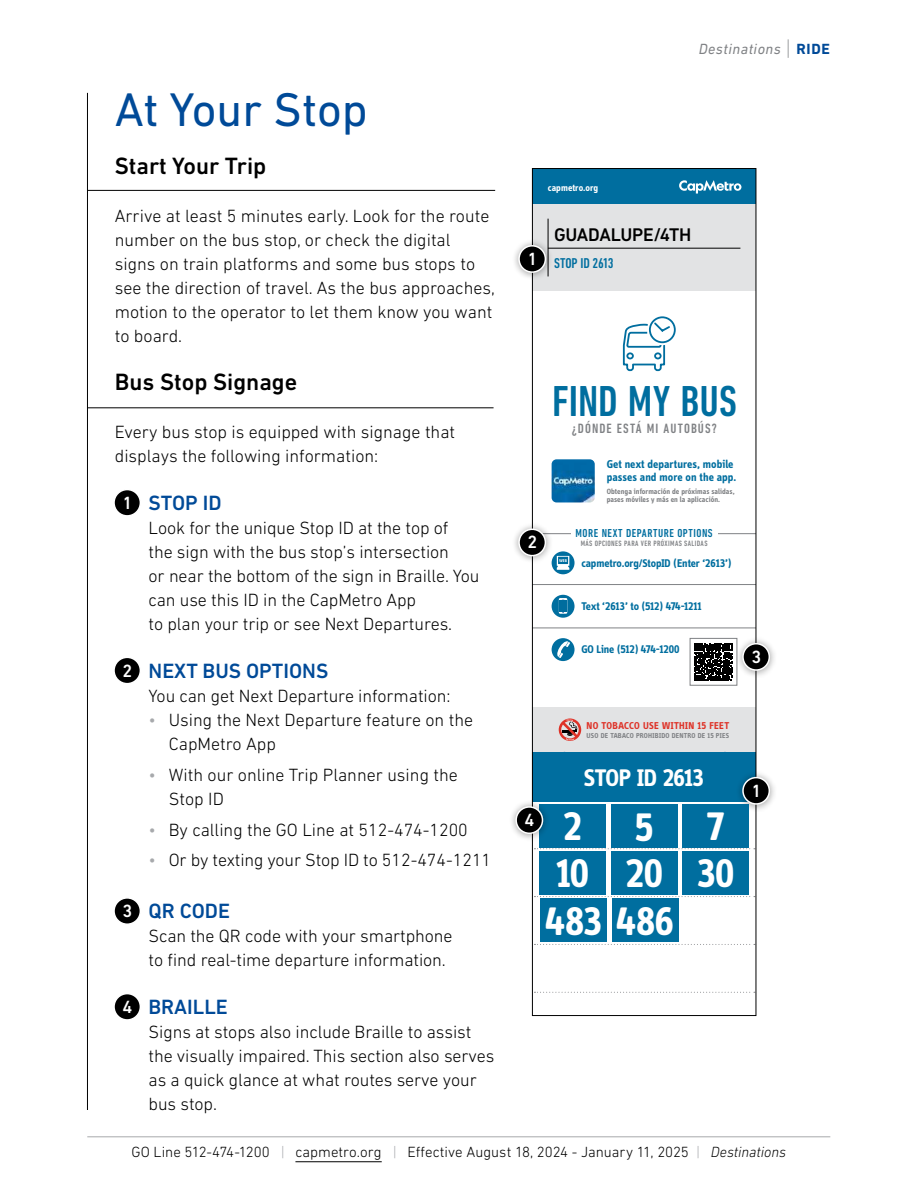
<style>
.page{position:relative;width:918px;height:1188px;background:#fff}
.page>*{position:absolute;margin:0;border:0;box-sizing:border-box;transform-origin:0 0}
.t1{font:48px "DIN Next LT Pro";color:#004a98}
.t2{font:500 condensed 44.1px "DIN Next LT Pro";color:#006e9f}
.t3{font:700 41.1px/47.4px "Info Display OT";letter-spacing:-.01em;color:#fff}
.t4{font:700 24.9px "Info Display OT";color:#fff}
.t5{font:500 24px "DIN Next LT Pro";color:#000}
.t6{font:500 21px "DIN Next LT Pro";color:#004a98}
.t7{font:500 18.6px "DIN Next LT Pro";letter-spacing:-.02em;color:#000}
.t8{font:300 18px/24px "DIN Next LT Pro";letter-spacing:-.005em;color:#000}
.t9{font:500 18px "DIN Next LT Pro";color:#fff}
.t10{font:300 15px "DIN Next LT Pro";letter-spacing:-.005em;color:#000}
.t11{font:italic 15px "DIN Next LT Pro";letter-spacing:.03em;color:#808285}
.t12{font:500 condensed 14.55px "DIN Next LT Pro";letter-spacing:-.015em;color:#006e9f}
.t13{font:500 condensed 13.65px "DIN Next LT Pro";letter-spacing:.08em;color:#808285}
.t14{font:700 11.7px/13.2px "Info Display OT";letter-spacing:.005em;color:#006e9f}
.t15{font:500 condensed 11.7px "DIN Next LT Pro";letter-spacing:.045em;color:#006e9f}
.t16{font:700 11.55px "Info Display OT";letter-spacing:-.005em;color:#006e9f}
.t17{font:700 10.35px "Info Display OT";color:#de3227}
.t18{font:700 9.75px "Info Display OT";letter-spacing:.005em;color:#fff}
.t19{font:700 7.8px/8.2px "Info Display OT";letter-spacing:.005em;color:#808285}
.t20{font:500 condensed 7.8px "DIN Next LT Pro";letter-spacing:.05em;color:#808285}
.t21{font:700 7.35px "Info Display OT";color:#808285}
.s1{color:#a7a9ac}
.s2{font-weight:300;font-style:normal;font-size:22.5px}
.s3{font-weight:700;font-style:normal;color:#004a98}
.s4{font-style:italic;color:#a7a9ac}
.s5{font-style:italic}
</style>
<div class="page">
<hr style="left:87px;top:1137px;width:743px;height:1px;background:#a7a9ac">
<hr style="left:295px;top:1161px;width:87px;height:1px;background:#000">
<hr style="left:88px;top:190px;width:407px;height:1px;background:#000">
<div style="left:114px;top:490px;width:26px;height:26px;background:#000;border-radius:50%"></div>
<div style="left:113px;top:489px;width:28px;height:28px;border:2px solid #fff;border-radius:50%"></div>
<div style="left:114px;top:657px;width:26px;height:27px;background:#000;border-radius:50%"></div>
<div style="left:113px;top:657px;width:28px;height:27px;border:2px solid #fff;border-radius:50%"></div>
<div style="left:114px;top:898px;width:26px;height:26px;background:#000;border-radius:50%"></div>
<div style="left:113px;top:897px;width:28px;height:28px;border:2px solid #fff;border-radius:50%"></div>
<div style="left:114px;top:994px;width:26px;height:26px;background:#000;border-radius:50%"></div>
<div style="left:113px;top:993px;width:28px;height:28px;border:2px solid #fff;border-radius:50%"></div>
<hr style="left:87px;top:93px;width:1px;height:1017px;background:#000">
<div style="left:532px;top:708px;width:224px;height:44px;background:#e2e3e4"></div>
<div style="left:532px;top:202px;width:224px;height:89px;background:#e2e3e4"></div>
<div style="left:532px;top:169px;width:224px;height:35px;background:#006e9f"></div>
<svg style="left:622px;top:316px;width:54px;height:55px"></svg>
<hr style="left:532px;top:533px;width:224px;height:1px;background:#808285">
<div style="left:571px;top:528px;width:147px;height:18px;background:#fff"></div>
<svg style="left:552px;top:551px;width:23px;height:23px"></svg>
<svg style="left:557px;top:556px;width:12px;height:14px"></svg>
<hr style="left:532px;top:628px;width:224px;height:1px;background:#808285">
<hr style="left:532px;top:584px;width:224px;height:1px;background:#808285">
<svg style="left:552px;top:595px;width:23px;height:23px"></svg>
<svg style="left:559px;top:598px;width:8px;height:16px"></svg>
<div style="left:560px;top:600px;width:7px;height:11px;background:#006d9e"></div>
<svg style="left:552px;top:638px;width:23px;height:23px"></svg>
<svg style="left:556px;top:640px;width:14px;height:18px"></svg>
<svg style="left:559px;top:718px;width:22px;height:23px"></svg>
<svg style="left:534px;top:848px;width:220px;height:1px"></svg>
<svg style="left:534px;top:896px;width:220px;height:1px"></svg>
<svg style="left:534px;top:944px;width:220px;height:1px"></svg>
<svg style="left:534px;top:992px;width:220px;height:1px"></svg>
<svg style="left:679px;top:180px;width:62px;height:14px"></svg>
<img style="left:552px;top:459px;width:43px;height:43px">
<div style="left:532px;top:752px;width:224px;height:49px;background:#006e9f"></div>
<svg style="left:695px;top:643px;width:37px;height:38px"></svg>
<div style="left:690px;top:638px;width:47px;height:47px;border:1px solid #808285"></div>
<hr style="left:548px;top:248px;width:192px;height:1px;background:#000">
<hr style="left:548px;top:219px;width:1px;height:57px;background:#000">
<div style="left:735px;top:635px;width:42px;height:43px;background:#000;opacity:.4"></div>
<div style="left:743px;top:644px;width:26px;height:26px;background:#000;border-radius:50%"></div>
<div style="left:742px;top:643px;width:28px;height:28px;border:2px solid #fff;border-radius:50%"></div>
<div style="left:511px;top:521px;width:43px;height:43px;background:#000;opacity:.4"></div>
<div style="left:519px;top:529px;width:26px;height:27px;background:#000;border-radius:50%"></div>
<div style="left:518px;top:529px;width:28px;height:27px;border:2px solid #fff;border-radius:50%"></div>
<div style="left:735px;top:769px;width:42px;height:43px;background:#000;opacity:.4"></div>
<div style="left:743px;top:778px;width:26px;height:26px;background:#000;border-radius:50%"></div>
<div style="left:742px;top:777px;width:28px;height:28px;border:2px solid #fff;border-radius:50%"></div>
<div style="left:511px;top:238px;width:43px;height:42px;background:#000;opacity:.4"></div>
<div style="left:519px;top:246px;width:26px;height:26px;background:#000;border-radius:50%"></div>
<div style="left:518px;top:245px;width:28px;height:28px;border:2px solid #fff;border-radius:50%"></div>
<div style="left:683px;top:804px;width:66px;height:43px;background:#006e9f"></div>
<div style="left:611px;top:804px;width:66px;height:43px;background:#006e9f"></div>
<div style="left:539px;top:804px;width:67px;height:43px;background:#006e9f"></div>
<div style="left:683px;top:851px;width:66px;height:44px;background:#006e9f"></div>
<div style="left:611px;top:851px;width:67px;height:44px;background:#006e9f"></div>
<div style="left:539px;top:851px;width:67px;height:44px;background:#006e9f"></div>
<div style="left:612px;top:899px;width:66px;height:43px;background:#006e9f"></div>
<div style="left:540px;top:899px;width:67px;height:43px;background:#006e9f"></div>
<div style="left:508px;top:799px;width:43px;height:42px;background:#000;opacity:.4"></div>
<div style="left:516px;top:807px;width:26px;height:26px;background:#000;border-radius:50%"></div>
<div style="left:515px;top:806px;width:28px;height:28px;border:2px solid #fff;border-radius:50%"></div>
<hr style="left:87px;top:408px;width:407px;height:1px;background:#000">
<h1 class="t1" style="left:115px;top:82px;width:254px">At Your Stop</h1>
<h3 class="t5" style="left:115px;top:152px;width:153px">Start Your Trip</h3>
<p class="t8" style="left:115px;top:204px;width:382px">Arrive at least 5 minutes early. Look for the route number on the bus stop, or check the digital signs on train platforms and some bus stops to see the direction of travel. As the bus approaches, motion to the operator to let them know you want to board.</p>
<h3 class="t5" style="left:115px;top:368px;width:184px">Bus Stop Signage</h3>
<p class="t8" style="left:115px;top:420px;width:342px">Every bus stop is equipped with signage that displays the following information:</p>
<p class="t6" style="left:149px;top:491px;width:74px">STOP ID</p>
<p class="t8" style="left:149px;top:516px;width:332px">Look for the unique Stop ID at the top of<br>the sign with the bus stop’s intersection<br>or near the bottom of the sign in Braille. You can use this ID in the CapMetro App<br>to plan your trip or see Next Departures.</p>
<p class="t6" style="left:149px;top:659px;width:181px">NEXT BUS OPTIONS</p>
<p class="t8" style="left:149px;top:684px;width:303px">You can get Next Departure information:</p>
<p class="t8" style="left:169px;top:708px;width:306px;text-indent:-20px"><span class="s1">•</span> Using the Next Departure feature on the<br>CapMetro App</p>
<p class="t8" style="left:169px;top:762px;width:291px;text-indent:-20px"><span class="s1">•</span> With our online Trip Planner using the<br>Stop ID</p>
<p class="t8" style="left:149px;top:817px;width:321px"><span class="s1">•</span> By calling the GO Line at 512-474-1200</p>
<p class="t8" style="left:149px;top:848px;width:344px"><span class="s1">•</span> Or by texting your Stop ID to 512-474-1211</p>
<p class="t6" style="left:149px;top:899px;width:83px">QR CODE</p>
<p class="t8" style="left:149px;top:924px;width:306px">Scan the QR code with your smartphone to find real-time departure information.</p>
<p class="t6" style="left:149px;top:995px;width:81px">BRAILLE</p>
<p class="t8" style="left:149px;top:1020px;width:347px">Signs at stops also include Braille to assist the visually impaired. This section also serves as a quick glance at what routes serve your bus stop.</p>
<p class="t9" style="left:123px;top:492px;width:11px">1</p>
<p class="t9" style="left:123px;top:660px;width:11px">2</p>
<p class="t9" style="left:123px;top:901px;width:11px">3</p>
<p class="t9" style="left:123px;top:996px;width:11px">4</p>
<p class="t11" style="left:699px;top:40px;width:133px">Destinations <span class="s2">|</span> <span class="s3">RIDE</span></p>
<p class="t9" style="left:528px;top:248px;width:11px">1</p>
<p class="t18" style="left:548px;top:182px;width:52px">capmetro.org</p>
<p class="t7" style="left:554px;top:224px;width:139px">GUADALUPE/4TH</p>
<p class="t12" style="left:554px;top:255px;width:61px">STOP ID 2613</p>
<p class="t9" style="left:528px;top:532px;width:11px">2</p>
<h2 class="t2" style="left:552px;top:376px;width:186px">FIND MY BUS</h2>
<p class="t13" style="left:571px;top:421px;width:147px">¿DÓNDE ESTÁ MI AUTOBÚS?</p>
<p class="t14" style="left:607px;top:458px;width:131px">Get next departures, mobile passes and more on the app.</p>
<p class="t19" style="left:607px;top:487px;width:129px">Obtenga información de próximas salidas, pases móviles y más en la aplicación.</p>
<p class="t15" style="left:576px;top:527px;width:139px">MORE NEXT DEPARTURE OPTIONS</p>
<p class="t20" style="left:581px;top:539px;width:128px">MÁS OPCIONES PARA VER PRÓXIMAS SALIDAS</p>
<p class="t16" style="left:581px;top:556px;width:152px">capmetro.org/StopID (Enter ‘2613’)</p>
<p class="t16" style="left:581px;top:599px;width:122px">Text ‘2613’ to (512) 474-1211</p>
<p class="t16" style="left:581px;top:642px;width:100px">GO Line (512) 474-1200</p>
<p class="t9" style="left:751px;top:646px;width:11px">3</p>
<p class="t9" style="left:525px;top:810px;width:11px">4</p>
<p class="t17" style="left:587px;top:719px;width:144px">NO TOBACCO USE WITHIN 15 FEET</p>
<p class="t21" style="left:587px;top:731px;width:144px">USO DE TABACO PROHIBIDO DENTRO DE 15 PIES</p>
<h3 class="t4" style="left:584px;top:763px;width:121px">STOP ID 2613</h3>
<h3 class="t3" style="left:563px;top:802px;width:21px">2</h3>
<h3 class="t3" style="left:635px;top:803px;width:21px">5</h3>
<h3 class="t3" style="left:545px;top:802px;width:191px;text-indent:162px">7<br>10 20 30<br>483 486</h3>
<p class="t9" style="left:751px;top:780px;width:11px">1</p>
<p class="t10" style="left:132px;top:1144px;width:656px">GO Line 512-474-1200 <span class="s4">|</span> capmetro.org <span class="s4">|</span> Effective August 18, 2024 - January 11, 2025 <span class="s4">|</span> <span class="s5">Destinations</span></p>
</div>
